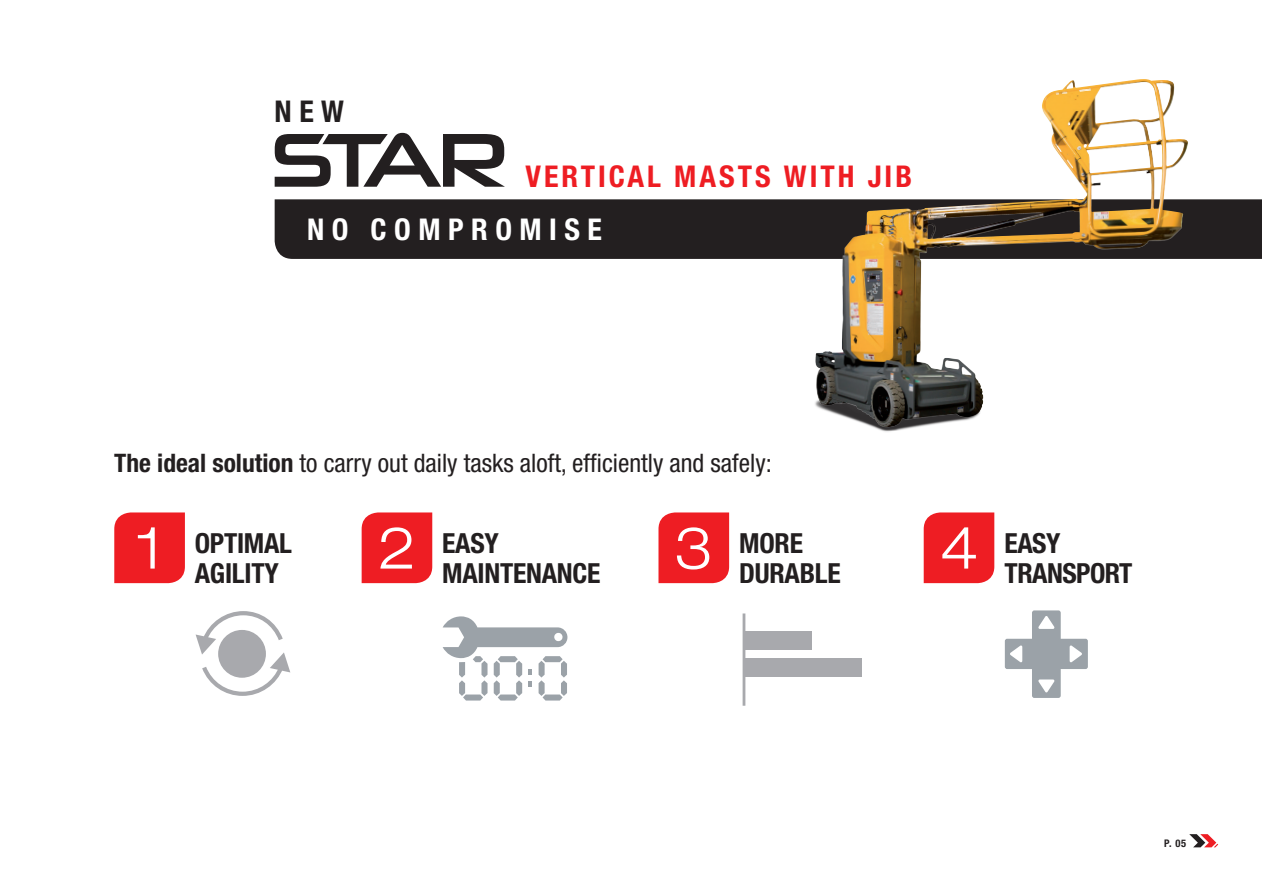
<style>
.page{position:relative;width:1262px;height:890px;background:#fff}
.page>*{position:absolute;margin:0;border:0;box-sizing:border-box;transform-origin:0 0}
.t1{font:300 expanded 58.2px "Helvetica Neue LT Std";color:#fff}
.t2{font:700 condensed 30px "Helvetica Neue LT Std";letter-spacing:.1em;color:#ee1d23}
.t3{font:700 condensed 30px "Helvetica Neue LT Std";letter-spacing:.25em;color:#fff}
.t4{font:700 condensed 30px "Helvetica Neue LT Std";color:#231f20}
.t5{font:700 condensed 27.75px/30.5px "Helvetica Neue LT Std";letter-spacing:-.01em;color:#231f20}
.t6{font:condensed 25.5px "Helvetica Neue LT Std";color:#231f20}
.t7{font:700 condensed 10.5px "Helvetica Neue LT Std";color:#231f20}
.s1{font-weight:700}
</style>
<div class="page">
<svg style="left:1189px;top:834px;width:29px;height:13px"></svg>
<img style="left:815px;top:405px;width:167px;height:27px">
<div style="left:114px;top:512px;width:71px;height:71px;background:#ee1d23"></div>
<div style="left:362px;top:512px;width:70px;height:71px;background:#ee1d23"></div>
<div style="left:658px;top:512px;width:71px;height:71px;background:#ee1d23"></div>
<div style="left:924px;top:512px;width:70px;height:71px;background:#ee1d23"></div>
<svg style="left:196px;top:611px;width:94px;height:84px"></svg>
<hr style="left:742px;top:613px;width:3px;height:92px;background:#a8a9ad">
<div style="left:745px;top:631px;width:67px;height:18px;background:#a8a9ad"></div>
<div style="left:745px;top:658px;width:117px;height:18px;background:#a8a9ad"></div>
<svg style="left:443px;top:616px;width:124px;height:84px"></svg>
<div style="left:1005px;top:638px;width:83px;height:31px;background:#9ba2a8;border-radius:2px"></div>
<div style="left:1032px;top:610px;width:29px;height:87px;background:#9ba2a8;border-radius:2px"></div>
<svg style="left:1010px;top:645px;width:12px;height:17px"></svg>
<svg style="left:1069px;top:645px;width:13px;height:17px"></svg>
<svg style="left:1038px;top:679px;width:16px;height:13px"></svg>
<svg style="left:1038px;top:616px;width:16px;height:12px"></svg>
<svg style="left:275px;top:133px;width:230px;height:54px"></svg>
<svg style="left:275px;top:199px;width:987px;height:60px;background:#292422"></svg>
<img style="left:815px;top:79px;width:322px;height:326px">
<p class="t4" style="left:275px;top:93px;width:71px">NEW</p>
<p class="t2" style="left:525px;top:158px;width:388px">VERTICAL MASTS WITH JIB</p>
<p class="t3" style="left:307px;top:211px;width:296px">NO COMPROMISE</p>
<p class="t6" style="left:114px;top:448px;width:659px"><span class="s1">The ideal solution</span> to carry out daily tasks aloft, efficiently and safely:</p>
<h1 class="t1" style="left:137px;top:513px;width:27px">1</h1>
<h1 class="t1" style="left:377px;top:513px;width:40px">2</h1>
<h1 class="t1" style="left:674px;top:513px;width:40px">3</h1>
<h1 class="t1" style="left:940px;top:513px;width:40px">4</h1>
<p class="t5" style="left:195px;top:527px;width:99px">OPTIMAL<br>AGILITY</p>
<p class="t5" style="left:739px;top:527px;width:103px">MORE<br>DURABLE</p>
<p class="t5" style="left:1004px;top:527px;width:129px">EASY<br>TRANSPORT</p>
<p class="t5" style="left:442px;top:527px;width:160px">EASY<br>MAINTENANCE</p>
<p class="t7" style="left:1164px;top:837px;width:23px">P. 05</p>
</div>
